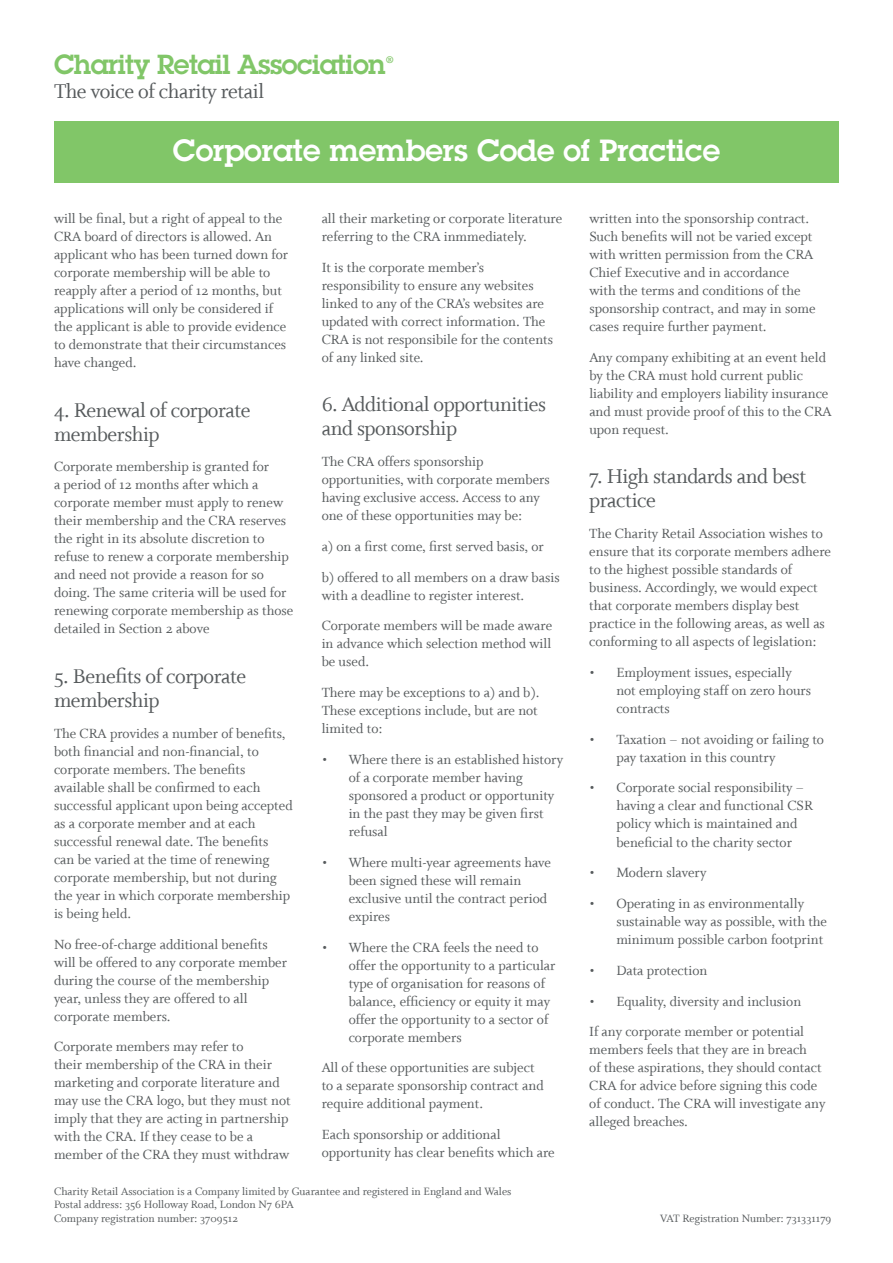
<style>
.page{position:relative;width:893px;height:1263px;background:#fff}
.page>*{position:absolute;margin:0;border:0;box-sizing:border-box;transform-origin:0 0}
.t1{font:600 30px "Lubalin Graph Std";color:#fff}
.t2{font:600 27px "Lubalin Graph Std";letter-spacing:-.02em;color:#81c668}
.strapline_and_subhea{font:22.5px/24px "Whitman Roman Os F";letter-spacing:-.02em;color:#565a5c}
.body_text{font:15px/18px "Whitman Roman Os F";color:#565a5c}
.body_text-2{font:12px/13.5px "Whitman Roman Os F";color:#565a5c}
.s1{font-family:"Minion Pro";font-weight:400}
</style>
<div class="page">
<div style="left:54px;top:121px;width:785px;height:62px;background:#81c668"></div>
<p class="t2" style="left:54px;top:46px;width:342px">Charity Retail Association<span class="s1">®</span></p>
<p class="strapline_and_subhea" style="left:54px;top:79px;width:212px">The voice of charity retail</p>
<p class="t1" style="left:173px;top:130px;width:549px">Corporate members Code of Practice</p>
<p class="body_text" style="left:54px;top:210px;width:236px">will be final, but a right of appeal to the CRA board of directors is allowed. An applicant who has been turned down for corporate membership will be able to reapply after a period of 12 months, but applications will only be considered if the applicant is able to provide evidence to demonstrate that their circumstances have changed.</p>
<p class="strapline_and_subhea" style="left:54px;top:398px;width:198px">4. Renewal of corporate membership</p>
<p class="body_text" style="left:54px;top:458px;width:241px">Corporate membership is granted for<br>a period of 12 months after which a corporate member must apply to renew their membership and the CRA reserves the right in its absolute discretion to refuse to renew a corporate membership and need not provide a reason for so doing. The same criteria will be used for renewing corporate membership as those detailed in Section 2 above</p>
<p class="strapline_and_subhea" style="left:54px;top:664px;width:194px">5. Benefits of corporate membership</p>
<p class="body_text" style="left:54px;top:724px;width:240px">The CRA provides a number of benefits, both financial and non-financial, to corporate members. The benefits available shall be confirmed to each successful applicant upon being accepted as a corporate member and at each successful renewal date. The benefits<br>can be varied at the time of renewing corporate membership, but not during the year in which corporate membership is being held.</p>
<p class="body_text" style="left:54px;top:935px;width:235px">No free-of-charge additional benefits will be offered to any corporate member during the course of the membership year, unless they are offered to all corporate members.</p>
<p class="body_text" style="left:54px;top:1038px;width:238px">Corporate members may refer to<br>their membership of the CRA in their marketing and corporate literature and may use the CRA logo, but they must not imply that they are acting in partnership with the CRA. If they cease to be a member of the CRA they must withdraw</p>
<p class="body_text" style="left:322px;top:210px;width:242px">all their marketing or corporate literature referring to the CRA inmmediately.</p>
<p class="body_text" style="left:322px;top:259px;width:233px">It is the corporate member’s responsibility to ensure any websites linked to any of the CRA’s websites are updated with correct information. The CRA is not responsibile for the contents of any linked site.</p>
<p class="strapline_and_subhea" style="left:322px;top:393px;width:226px">6. Additional opportunities and sponsorship</p>
<p class="body_text" style="left:322px;top:453px;width:230px">The CRA offers sponsorship opportunities, with corporate members having exclusive access. Access to any one of these opportunities may be:</p>
<p class="body_text" style="left:322px;top:538px;width:224px">a) on a first come, first served basis, or</p>
<p class="body_text" style="left:322px;top:568px;width:240px">b) offered to all members on a draw basis with a deadline to register interest.</p>
<p class="body_text" style="left:322px;top:617px;width:232px;text-align:justify">Corporate members will be made aware in advance which selection method will be used.</p>
<p class="body_text" style="left:322px;top:684px;width:219px;text-align:justify">There may be exceptions to a) and b).<br>These exceptions include, but are not limited to:</p>
<p class="body_text" style="left:349px;top:751px;width:216px;text-indent:-27px">• Where there is an established history of a corporate member having sponsored a product or opportunity in the past they may be given first refusal</p>
<p class="body_text" style="left:349px;top:853px;width:204px;text-indent:-27px">• Where multi-year agreements have been signed these will remain exclusive until the contract period expires</p>
<p class="body_text" style="left:349px;top:938px;width:208px;text-indent:-27px">• Where the CRA feels the need to offer the opportunity to a particular type of organisation for reasons of balance, efficiency or equity it may offer the opportunity to a sector of corporate members</p>
<p class="body_text" style="left:322px;top:1059px;width:224px">All of these opportunities are subject to a separate sponsorship contract and require additional payment.</p>
<p class="body_text" style="left:322px;top:1126px;width:235px">Each sponsorship or additional opportunity has clear benefits which are</p>
<p class="body_text-2" style="left:54px;top:1184px;width:459px">Charity Retail Association is a Company limited by Guarantee and registered in England and Wales<br>Postal address: 356 Holloway Road, London N7 6PA<br>Company registration number: 3709512</p>
<p class="body_text" style="left:589px;top:210px;width:228px">written into the sponsorship contract.<br>Such benefits will not be varied except with written permission from the CRA Chief Executive and in accordance with the terms and conditions of the sponsorship contract, and may in some cases require further payment.</p>
<p class="body_text" style="left:589px;top:349px;width:244px">Any company exhibiting at an event held by the CRA must hold current public liability and employers liability insurance and must provide proof of this to the CRA upon request.</p>
<p class="strapline_and_subhea" style="left:589px;top:465px;width:219px">7. High standards and best practice</p>
<p class="body_text" style="left:589px;top:525px;width:243px">The Charity Retail Association wishes to ensure that its corporate members adhere to the highest possible standards of business. Accordingly, we would expect that corporate members display best practice in the following areas, as well as conforming to all aspects of legislation:</p>
<p class="body_text" style="left:616px;top:664px;width:196px;text-indent:-27px">• Employment issues, especially not employing staff on zero hours contracts</p>
<p class="body_text" style="left:616px;top:730px;width:209px;text-indent:-27px">• Taxation – not avoiding or failing to pay taxation in this country</p>
<p class="body_text" style="left:616px;top:779px;width:198px;text-indent:-27px">• Corporate social responsibility – having a clear and functional CSR policy which is maintained and beneficial to the charity sector</p>
<p class="body_text" style="left:589px;top:864px;width:119px">• Modern slavery</p>
<p class="body_text" style="left:616px;top:895px;width:212px;text-indent:-27px">• Operating in as environmentally sustainable way as possible, with the minimum possible carbon footprint</p>
<p class="body_text" style="left:589px;top:961px;width:120px">• Data protection</p>
<p class="body_text" style="left:589px;top:992px;width:213px">• Equality, diversity and inclusion</p>
<p class="body_text" style="left:589px;top:1023px;width:238px">If any corporate member or potential members feels that they are in breach<br>of these aspirations, they should contact CRA for advice before signing this code of conduct. The CRA will investigate any alleged breaches.</p>
<p class="body_text-2" style="left:660px;top:1211px;width:173px">VAT Registration Number: 731331179</p>
</div>
